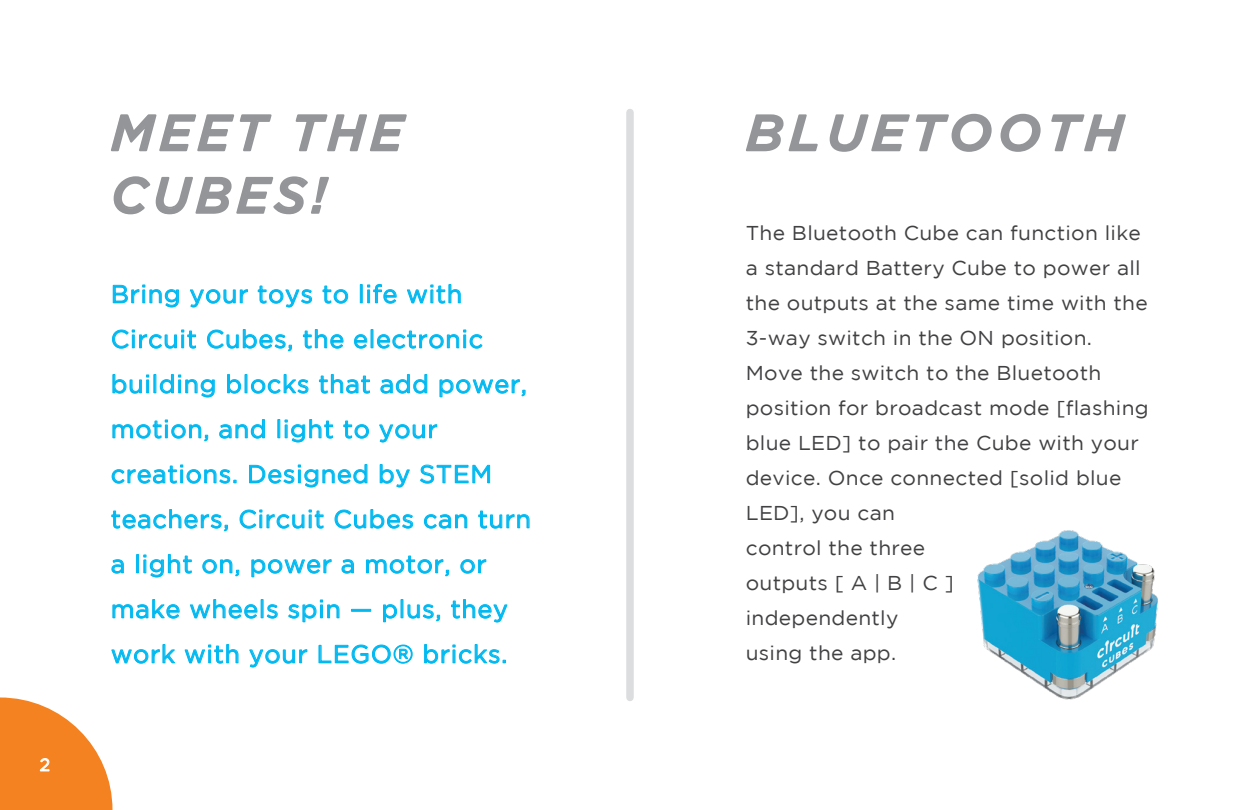
<style>
.page{position:relative;width:1260px;height:810px;background:#fff}
.page>*{position:absolute;margin:0;border:0;box-sizing:border-box;transform-origin:0 0}
.t1{font:italic 500 50px/62.5px "Gotham";letter-spacing:.1em;color:#939598}
.t2{font:italic 500 50px "Gotham";letter-spacing:.1em;color:#939598;scale:1.05 1}
.t3{font:25px/45px "Gotham";letter-spacing:.03em;color:#00b9f1}
.t4{font:20px/35px "Gotham";letter-spacing:.015em;color:#414042;scale:1.05 1}
.t5{font:17.5px "Gotham";color:#fff}
</style>
<div class="page">
<div style="left:626px;top:112px;width:8px;height:586px;background:#dcddde"></div>
<svg style="left:111px;top:114px;width:161px;height:38px"></svg>
<svg style="left:295px;top:114px;width:112px;height:38px"></svg>
<svg style="left:113px;top:176px;width:216px;height:39px"></svg>
<svg style="left:113px;top:285px;width:66px;height:23px"></svg>
<svg style="left:190px;top:289px;width:58px;height:19px"></svg>
<svg style="left:258px;top:285px;width:54px;height:23px"></svg>
<svg style="left:322px;top:285px;width:26px;height:19px"></svg>
<div style="left:360px;top:284px;width:3px;height:19px;border:1px solid #00b9f1"></div>
<svg style="left:367px;top:284px;width:30px;height:20px"></svg>
<svg style="left:407px;top:284px;width:54px;height:20px"></svg>
<svg style="left:112px;top:329px;width:84px;height:20px"></svg>
<svg style="left:207px;top:329px;width:85px;height:23px"></svg>
<svg style="left:303px;top:329px;width:41px;height:20px"></svg>
<svg style="left:354px;top:329px;width:129px;height:20px"></svg>
<svg style="left:112px;top:374px;width:103px;height:24px"></svg>
<svg style="left:227px;top:374px;width:82px;height:20px"></svg>
<svg style="left:319px;top:374px;width:51px;height:20px"></svg>
<svg style="left:380px;top:374px;width:47px;height:20px"></svg>
<svg style="left:439px;top:379px;width:87px;height:18px"></svg>
<svg style="left:112px;top:420px;width:96px;height:22px"></svg>
<svg style="left:219px;top:419px;width:46px;height:20px"></svg>
<svg style="left:278px;top:419px;width:55px;height:24px"></svg>
<svg style="left:343px;top:420px;width:26px;height:19px"></svg>
<svg style="left:379px;top:424px;width:58px;height:19px"></svg>
<svg style="left:112px;top:465px;width:124px;height:19px"></svg>
<svg style="left:249px;top:464px;width:119px;height:24px"></svg>
<svg style="left:380px;top:464px;width:30px;height:24px"></svg>
<svg style="left:420px;top:464px;width:70px;height:20px"></svg>
<svg style="left:111px;top:509px;width:117px;height:23px"></svg>
<svg style="left:239px;top:509px;width:85px;height:20px"></svg>
<svg style="left:334px;top:509px;width:79px;height:20px"></svg>
<svg style="left:424px;top:514px;width:43px;height:15px"></svg>
<svg style="left:478px;top:510px;width:52px;height:19px"></svg>
<svg style="left:111px;top:559px;width:13px;height:15px"></svg>
<div style="left:136px;top:554px;width:3px;height:19px;border:1px solid #00b9f1"></div>
<svg style="left:144px;top:554px;width:48px;height:24px"></svg>
<svg style="left:202px;top:559px;width:37px;height:18px"></svg>
<svg style="left:251px;top:559px;width:81px;height:18px"></svg>
<svg style="left:341px;top:559px;width:13px;height:15px"></svg>
<svg style="left:366px;top:555px;width:83px;height:22px"></svg>
<svg style="left:460px;top:559px;width:26px;height:15px"></svg>
<svg style="left:112px;top:599px;width:68px;height:20px"></svg>
<svg style="left:190px;top:599px;width:88px;height:20px"></svg>
<svg style="left:288px;top:600px;width:52px;height:22px"></svg>
<div style="left:351px;top:609px;width:20px;height:3px;border:1px solid #00b9f1"></div>
<svg style="left:383px;top:599px;width:57px;height:23px"></svg>
<svg style="left:451px;top:599px;width:57px;height:24px"></svg>
<svg style="left:111px;top:644px;width:64px;height:20px"></svg>
<svg style="left:184px;top:644px;width:55px;height:20px"></svg>
<svg style="left:249px;top:649px;width:59px;height:19px"></svg>
<svg style="left:319px;top:644px;width:94px;height:20px"></svg>
<svg style="left:424px;top:644px;width:82px;height:20px"></svg>
<svg style="left:746px;top:114px;width:72px;height:38px"></svg>
<svg style="left:829px;top:113px;width:163px;height:39px"></svg>
<svg style="left:1000px;top:113px;width:41px;height:39px"></svg>
<svg style="left:1051px;top:114px;width:75px;height:38px"></svg>
<img style="left:977px;top:530px;width:181px;height:170px">
<svg style="left:0;top:698px;width:112px;height:112px"></svg>
<p class="t5" style="left:40px;top:755px;width:12px">2</p>
<h1 class="t1" style="left:111px;top:101px;width:293px">MEET THE<br>CUBES!</h1>
<p class="t3" style="left:111px;top:271px;width:422px">Bring your toys to life with<br>Circuit Cubes, the electronic building blocks that add power, motion, and light to your creations. Designed by STEM teachers, Circuit Cubes can turn a light on, power a motor, or make wheels spin — plus, they work with your LEGO® bricks.</p>
<h1 class="t2" style="left:746px;top:104px;width:361px">BLUETOOTH</h1>
<p class="t4" style="left:746px;top:215px;width:385px">The Bluetooth Cube can function like a standard Battery Cube to power all the outputs at the same time with the<br>3-way switch in the ON position.<br>Move the switch to the Bluetooth position for broadcast mode [flashing blue LED] to pair the Cube with your device. Once connected [solid blue<br>LED], you can<br>control the three<br>outputs [ A | B | C ]<br>independently<br>using the app.</p>
</div>
